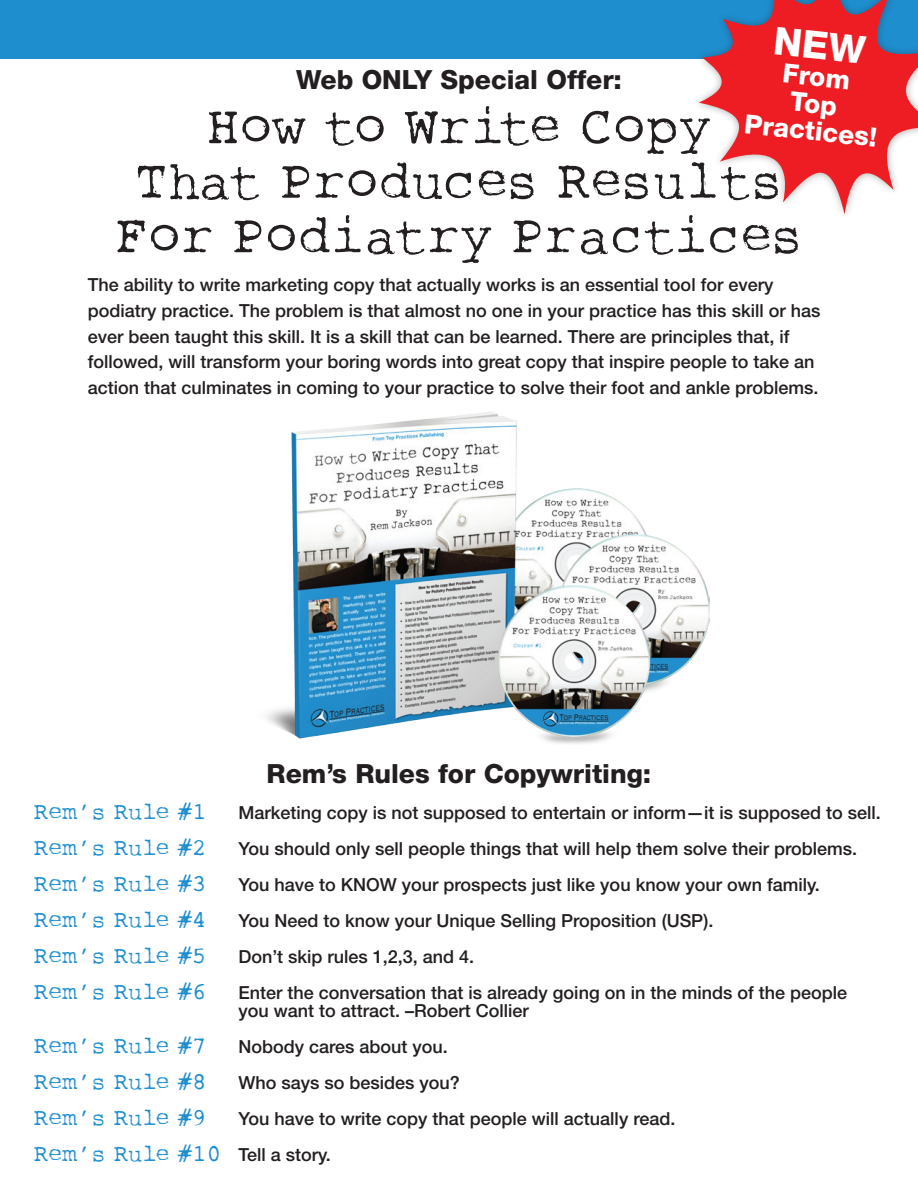
<style>
.page{position:relative;width:918px;height:1188px;background:#fff}
.page>*{position:absolute;margin:0;border:0;box-sizing:border-box;transform-origin:0 0}
.t1{font:54.9px/54.4px "Rough Typewriter";color:#231f20;text-align:center}
.t2{font:800 26.4px "Helvetica Neue LT Std";color:#231f20}
.t3{font:800 26.4px/27px "Helvetica Neue LT Std";color:#fff;text-align:center}
.t4{font:24px "Rough Typewriter";color:#1e8ece}
.t5{font:500 18px/25.5px "Helvetica Neue LT Std";color:#231f20}
.s1{font-family:"Helvetica Neue LT Std";font-weight:500;font-size:18px;color:#231f20}
</style>
<div class="page">
<div style="left:0;top:0;width:918px;height:58px;background:#1e8ece"></div>
<div style="left:692px;top:0;width:226px;height:221px;background:#231f20;opacity:.37"></div>
<svg style="left:699px;top:0;width:219px;height:214px;fill:#ee1d23"></svg>
<img style="left:266px;top:411px;width:443px;height:333px">
<div style="left:775px;top:27px;width:92px;height:37px;background:#ee1d23"></div>
<h2 class="t3" style="left:752px;top:56px;width:135px;rotate:6deg">From<br>Top<br>Practices!</h2>
<h2 class="t2" style="left:296px;top:64px;width:327px">Web ONLY Special Offer:</h2>
<h1 class="t1" style="left:115px;top:97px;width:690px">How to Write Copy<br>That Produces Results<br>For Podiatry Practices</h1>
<p class="t5" style="left:88px;top:272px;width:734px">The ability to write marketing copy that actually works is an essential tool for every podiatry practice. The problem is that almost no one in your practice has this skill or has ever been taught this skill. It is a skill that can be learned. There are principles that, if followed, will transform your boring words into great copy that inspire people to take an action that culminates in coming to your practice to solve their foot and ankle problems.</p>
<h2 class="t2" style="left:267px;top:758px;width:386px">Rem’s Rules for Copywriting:</h2>
<h3 class="t4" style="left:34px;top:797px;width:174px">Rem’s Rule #1</h3>
<p class="t5" style="left:238px;top:800px;width:644px">Marketing copy is not supposed to entertain or inform—it is supposed to sell.</p>
<h3 class="t4" style="left:34px;top:833px;width:174px">Rem’s Rule #2</h3>
<p class="t5" style="left:238px;top:836px;width:620px">You should only sell people things that will help them solve their problems.</p>
<h3 class="t4" style="left:34px;top:869px;width:174px">Rem’s Rule #3</h3>
<p class="t5" style="left:238px;top:872px;width:583px">You have to KNOW your prospects just like you know your own family.</p>
<h3 class="t4" style="left:34px;top:905px;width:174px">Rem’s Rule #4</h3>
<p class="t5" style="left:239px;top:908px;width:476px">You Need to know your Unique Selling Proposition (USP).</p>
<h3 class="t4" style="left:34px;top:941px;width:174px">Rem’s Rule #5</h3>
<p class="t5" style="left:239px;top:944px;width:237px">Don’t skip rules 1,2,3, and 4.</p>
<h3 class="t4" style="left:34px;top:977px;width:174px">Rem’s Rule #6</h3>
<p class="t5" style="left:239px;top:984px;width:610px;line-height:18px">Enter the conversation that is already going on in the minds of the people you want to attract. –Robert Collier</p>
<h3 class="t4" style="left:34px;top:1031px;width:174px">Rem’s Rule #7</h3>
<p class="t5" style="left:239px;top:1034px;width:211px">Nobody cares about you.</p>
<h3 class="t4" style="left:34px;top:1067px;width:174px">Rem’s Rule #8</h3>
<p class="t5" style="left:238px;top:1070px;width:223px">Who says so besides you?</p>
<h3 class="t4" style="left:34px;top:1103px;width:174px">Rem’s Rule #9</h3>
<p class="t5" style="left:238px;top:1106px;width:438px">You have to write copy that people will actually read.</p>
<h3 class="t4" style="left:34px;top:1139px;width:299px">Rem’s Rule #10 <span class="s1">Tell a story.</span></h3>
</div>
